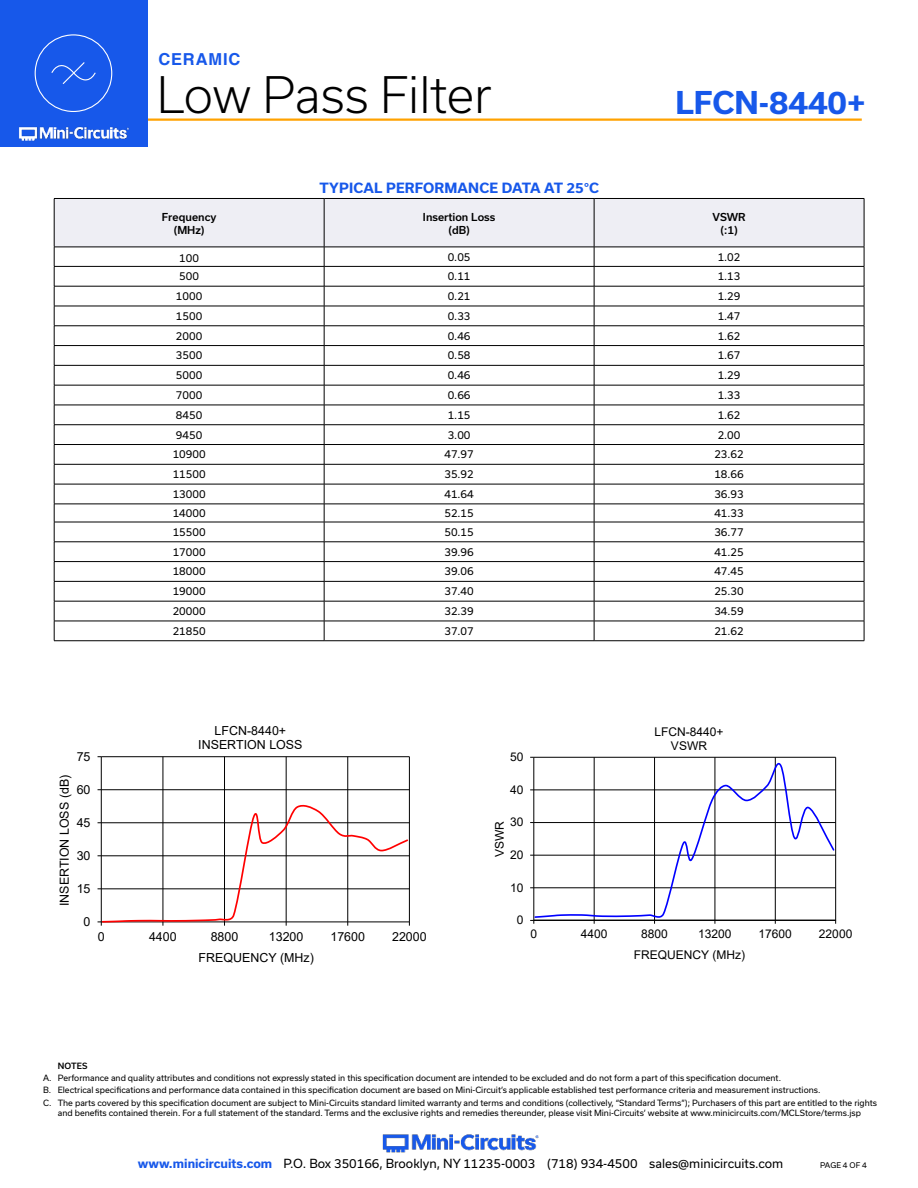
<style>
.page{position:relative;width:918px;height:1188px;background:#fff}
.page>*{position:absolute;margin:0;border:0;box-sizing:border-box;transform-origin:0 0}
.t1{font:300 48px "Usual";color:#000}
.t2{font:700 30px "Usual";color:#1758ea}
.t3{font:700 16.5px "Helvetica";letter-spacing:.05em;color:#1758ea}
.t4{font:700 13.5px "Usual";letter-spacing:.015em;color:#1758ea}
.t5{font:12.45px/14.4px "Arial";color:#000;text-align:center}
.t6{font:12px "Usual";color:#000}
.t7{font:12px/13.8px "Arial";color:#000;text-align:center}
.t8{font:10.5px "Usual";color:#000}
.t9{font:500 10.5px/12.6px "Usual";color:#000;text-align:center}
.t10{font:8.25px/12.1px "Usual";color:#000}
.t11{font:500 8.25px "Usual";letter-spacing:.015em;color:#000}
.t12{font:7.5px "Usual";color:#000}
.s1{font-weight:700;color:#1758ea}
</style>
<div class="page">
<img style="left:382px;top:1134px;width:157px;height:19px">
<hr style="left:129px;top:118px;width:733px;height:3px;background:#ffa200">
<div style="left:0;top:0;width:147px;height:147px;background:#1758ea"></div>
<img style="left:19px;top:126px;width:110px;height:15px">
<div style="left:35px;top:34px;width:77px;height:78px;border:1px solid #fff;border-radius:50%"></div>
<svg style="left:51px;top:62px;width:45px;height:22px"></svg>
<svg style="left:54px;top:198px;width:811px;height:443px"></svg>
<hr style="left:54px;top:640px;width:270px;height:1px;background:#000">
<hr style="left:324px;top:640px;width:270px;height:1px;background:#000">
<hr style="left:594px;top:640px;width:270px;height:1px;background:#000">
<hr style="left:101px;top:789px;width:308px;height:1px;background:#000">
<hr style="left:101px;top:756px;width:308px;height:1px;background:#000">
<hr style="left:163px;top:757px;width:1px;height:165px;background:#000">
<hr style="left:224px;top:757px;width:1px;height:165px;background:#000">
<hr style="left:286px;top:757px;width:1px;height:165px;background:#000">
<hr style="left:347px;top:757px;width:1px;height:165px;background:#000">
<hr style="left:409px;top:757px;width:1px;height:165px;background:#000">
<hr style="left:101px;top:757px;width:1px;height:165px;background:#000">
<svg style="left:98px;top:802px;width:312px;height:124px"></svg>
<hr style="left:534px;top:920px;width:302px;height:1px;background:#000">
<svg style="left:534px;top:757px;width:302px;height:163px"></svg>
<h3 class="t3" style="left:158px;top:49px;width:83px">CERAMIC</h3>
<h1 class="t1" style="left:157px;top:68px;width:336px">Low Pass Filter</h1>
<h3 class="t4" style="left:320px;top:182px;width:281px">TYPICAL PERFORMANCE DATA AT 25°C</h3>
<h2 class="t2" style="left:676px;top:86px;width:191px">LFCN-8440+</h2>
<p class="t9" style="left:162px;top:212px;width:56px">Frequency (MHz)</p>
<p class="t9" style="left:423px;top:212px;width:74px">Insertion Loss (dB)</p>
<p class="t9" style="left:712px;top:212px;width:35px">VSWR (:1)</p>
<p class="t8" style="left:179px;top:253px;width:21px">100</p>
<p class="t8" style="left:448px;top:252px;width:24px">0.05</p>
<p class="t8" style="left:718px;top:252px;width:24px">1.02</p>
<p class="t8" style="left:179px;top:271px;width:21px">500</p>
<p class="t8" style="left:448px;top:271px;width:24px">0.11</p>
<p class="t8" style="left:718px;top:271px;width:24px">1.13</p>
<p class="t8" style="left:176px;top:291px;width:28px">1000</p>
<p class="t8" style="left:448px;top:291px;width:24px">0.21</p>
<p class="t8" style="left:718px;top:291px;width:24px">1.29</p>
<p class="t8" style="left:176px;top:311px;width:28px">1500</p>
<p class="t8" style="left:448px;top:311px;width:24px">0.33</p>
<p class="t8" style="left:718px;top:311px;width:24px">1.47</p>
<p class="t8" style="left:176px;top:331px;width:28px">2000</p>
<p class="t8" style="left:448px;top:331px;width:24px">0.46</p>
<p class="t8" style="left:718px;top:331px;width:24px">1.62</p>
<p class="t8" style="left:176px;top:350px;width:28px">3500</p>
<p class="t8" style="left:448px;top:350px;width:24px">0.58</p>
<p class="t8" style="left:718px;top:350px;width:24px">1.67</p>
<p class="t8" style="left:176px;top:370px;width:28px">5000</p>
<p class="t8" style="left:448px;top:370px;width:24px">0.46</p>
<p class="t8" style="left:718px;top:370px;width:24px">1.29</p>
<p class="t8" style="left:176px;top:390px;width:28px">7000</p>
<p class="t8" style="left:448px;top:390px;width:24px">0.66</p>
<p class="t8" style="left:718px;top:390px;width:24px">1.33</p>
<p class="t8" style="left:176px;top:410px;width:28px">8450</p>
<p class="t8" style="left:448px;top:410px;width:24px">1.15</p>
<p class="t8" style="left:718px;top:410px;width:24px">1.62</p>
<p class="t8" style="left:176px;top:429px;width:28px">9450</p>
<p class="t8" style="left:448px;top:429px;width:24px">3.00</p>
<p class="t8" style="left:718px;top:429px;width:24px">2.00</p>
<p class="t8" style="left:173px;top:449px;width:34px">10900</p>
<p class="t8" style="left:444px;top:449px;width:31px">47.97</p>
<p class="t8" style="left:714px;top:449px;width:31px">23.62</p>
<p class="t8" style="left:173px;top:469px;width:34px">11500</p>
<p class="t8" style="left:444px;top:469px;width:31px">35.92</p>
<p class="t8" style="left:714px;top:469px;width:31px">18.66</p>
<p class="t8" style="left:173px;top:489px;width:34px">13000</p>
<p class="t8" style="left:444px;top:489px;width:31px">41.64</p>
<p class="t8" style="left:714px;top:489px;width:31px">36.93</p>
<p class="t8" style="left:173px;top:508px;width:34px">14000</p>
<p class="t8" style="left:444px;top:508px;width:31px">52.15</p>
<p class="t8" style="left:714px;top:508px;width:31px">41.33</p>
<p class="t8" style="left:173px;top:527px;width:34px">15500</p>
<p class="t8" style="left:444px;top:527px;width:31px">50.15</p>
<p class="t8" style="left:714px;top:527px;width:31px">36.77</p>
<p class="t8" style="left:173px;top:547px;width:34px">17000</p>
<p class="t8" style="left:444px;top:547px;width:31px">39.96</p>
<p class="t8" style="left:714px;top:547px;width:31px">41.25</p>
<p class="t8" style="left:173px;top:566px;width:34px">18000</p>
<p class="t8" style="left:444px;top:566px;width:31px">39.06</p>
<p class="t8" style="left:714px;top:566px;width:31px">47.45</p>
<p class="t8" style="left:173px;top:586px;width:34px">19000</p>
<p class="t8" style="left:444px;top:586px;width:31px">37.40</p>
<p class="t8" style="left:714px;top:586px;width:31px">25.30</p>
<p class="t8" style="left:173px;top:606px;width:34px">20000</p>
<p class="t8" style="left:444px;top:606px;width:31px">32.39</p>
<p class="t8" style="left:714px;top:606px;width:31px">34.59</p>
<p class="t8" style="left:173px;top:626px;width:34px">21850</p>
<p class="t8" style="left:444px;top:626px;width:31px">37.07</p>
<p class="t8" style="left:714px;top:626px;width:31px">21.62</p>
<h3 class="t5" style="left:77px;top:750px;width:15px">75</h3>
<h3 class="t5" style="left:198px;top:724px;width:106px">LFCN-8440+<br>INSERTION LOSS</h3>
<h3 class="t7" style="left:510px;top:751px;width:15px">50</h3>
<h3 class="t7" style="left:654px;top:726px;width:71px">LFCN-8440+<br>VSWR</h3>
<h3 class="t5" style="left:59px;top:906px;width:133px;rotate:-90deg">INSERTION LOSS (dB)</h3>
<h3 class="t5" style="left:77px;top:783px;width:15px">60</h3>
<h3 class="t5" style="left:77px;top:816px;width:15px">45</h3>
<h3 class="t5" style="left:77px;top:849px;width:15px">30</h3>
<h3 class="t5" style="left:77px;top:882px;width:15px">15</h3>
<h3 class="t7" style="left:510px;top:784px;width:15px">40</h3>
<h3 class="t7" style="left:510px;top:816px;width:15px">30</h3>
<h3 class="t7" style="left:494px;top:857px;width:38px;rotate:-90deg">VSWR</h3>
<h3 class="t7" style="left:510px;top:849px;width:15px">20</h3>
<h3 class="t7" style="left:510px;top:882px;width:15px">10</h3>
<h3 class="t5" style="left:84px;top:915px;width:8px">0</h3>
<h3 class="t7" style="left:517px;top:914px;width:8px">0</h3>
<h3 class="t5" style="left:98px;top:930px;width:8px">0</h3>
<h3 class="t5" style="left:149px;top:930px;width:29px">4400</h3>
<h3 class="t5" style="left:211px;top:930px;width:29px">8800</h3>
<h3 class="t5" style="left:269px;top:930px;width:36px">13200</h3>
<h3 class="t5" style="left:330px;top:930px;width:36px">17600</h3>
<h3 class="t5" style="left:392px;top:930px;width:36px">22000</h3>
<h3 class="t7" style="left:530px;top:928px;width:8px">0</h3>
<h3 class="t7" style="left:581px;top:928px;width:28px">4400</h3>
<h3 class="t7" style="left:641px;top:928px;width:28px">8800</h3>
<h3 class="t7" style="left:698px;top:928px;width:35px">13200</h3>
<h3 class="t7" style="left:759px;top:928px;width:35px">17600</h3>
<h3 class="t7" style="left:819px;top:928px;width:35px">22000</h3>
<h3 class="t5" style="left:199px;top:952px;width:117px">FREQUENCY (MHz)</h3>
<h3 class="t7" style="left:634px;top:949px;width:113px">FREQUENCY (MHz)</h3>
<p class="t11" style="left:58px;top:1061px;width:31px">NOTES</p>
<p class="t10" style="left:43px;top:1073px;width:835px">A. Performance and quality attributes and conditions not expressly stated in this specification document are intended to be excluded and do not form a part of this specification document.<br>B. Electrical specifications and performance data contained in this specification document are based on Mini-Circuit’s applicable established test performance criteria and measurement instructions.<br>C. The parts covered by this specification document are subject to Mini-Circuits standard limited warranty and terms and conditions (collectively, “Standard Terms”); Purchasers of this part are entitled to the rights</p>
<p class="t10" style="left:58px;top:1107px;width:805px">and benefits contained therein. For a full statement of the standard. Terms and the exclusive rights and remedies thereunder, please visit Mini-Circuits’ website at www.minicircuits.com/MCLStore/terms.jsp</p>
<h3 class="t6" style="left:138px;top:1159px;width:647px"><span class="s1">www.minicircuits.com</span> P.O. Box 350166, Brooklyn, NY 11235-0003 (718) 934-4500 sales@minicircuits.com</h3>
<p class="t12" style="left:820px;top:1162px;width:48px">PAGE 4 OF 4</p>
</div>
